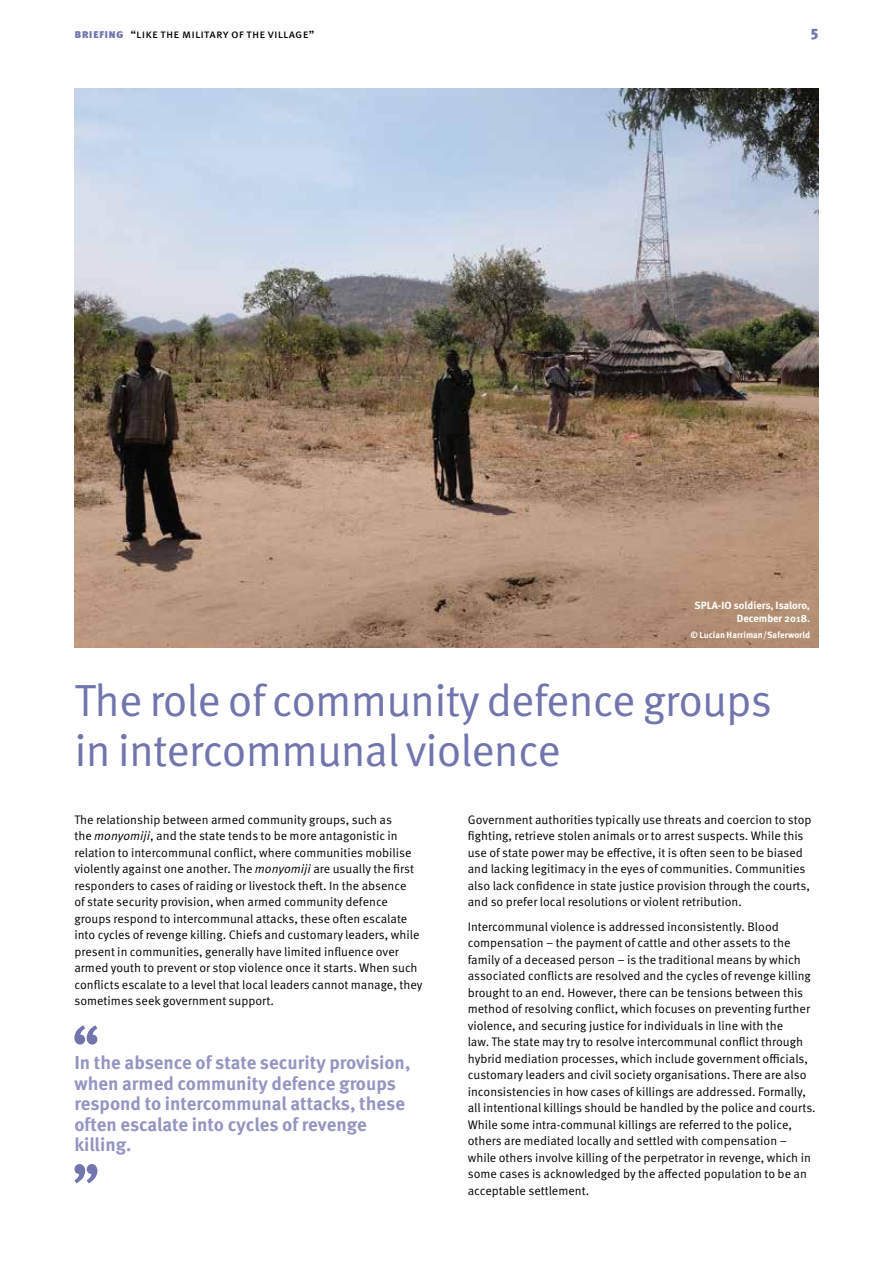
<style>
.page{position:relative;width:893px;height:1263px;background:#fff}
.page>*{position:absolute;margin:0;border:0;box-sizing:border-box;transform-origin:0 0}
.t1{font:45px/49.5px "Meta Pro";letter-spacing:-.025em;color:#7075ad}
.t2{font:700 18.75px/20.7px "Meta Pro";color:#9495c1}
.t3{font:900 15px "Meta Pro";color:#7075ad}
.t4{font:12.3px/16.5px "Meta Pro";color:#000}
.t5{font:12px "Meta Pro";letter-spacing:.015em;color:#000}
.t6{font:700 10.5px/12.8px "Meta Pro";color:#fff;text-align:right}
.t7{font:700 9px "Meta Pro";color:#fff}
.s1{font-weight:900;color:#7075ad}
.s2{font-style:italic}
</style>
<div class="page">
<img style="left:74px;top:88px;width:745px;height:559px">
<svg style="left:74px;top:1025px;width:23px;height:19px"></svg>
<svg style="left:74px;top:1164px;width:23px;height:19px"></svg>
<p class="t5" style="left:74px;top:27px;width:242px"><span class="s1">briefing</span> “like the military of the village”</p>
<p class="t3" style="left:811px;top:24px;width:9px">5</p>
<p class="t6" style="left:694px;top:599px;width:117px">SPLA-IO soldiers, Isaloro,<br>December 2018.</p>
<p class="t7" style="left:690px;top:629px;width:121px">© Lucian Harriman/Saferworld</p>
<h1 class="t1" style="left:74px;top:677px;width:699px">The role of community defence groups in intercommunal violence</h1>
<p class="t4" style="left:74px;top:811px;width:350px">The relationship between armed community groups, such as<br>the <span class="s2">monyomiji</span>, and the state tends to be more antagonistic in relation to intercommunal conflict, where communities mobilise violently against one another. The <span class="s2">monyomiji</span> are usually the first responders to cases of raiding or livestock theft. In the absence<br>of state security provision, when armed community defence groups respond to intercommunal attacks, these often escalate into cycles of revenge killing. Chiefs and customary leaders, while present in communities, generally have limited influence over armed youth to prevent or stop violence once it starts. When such conflicts escalate to a level that local leaders cannot manage, they sometimes seek government support.</p>
<h2 class="t2" style="left:74px;top:1052px;width:338px">In the absence of state security provision, when armed community defence groups respond to intercommunal attacks, these often escalate into cycles of revenge killing.</h2>
<p class="t4" style="left:468px;top:811px;width:345px">Government authorities typically use threats and coercion to stop fighting, retrieve stolen animals or to arrest suspects. While this use of state power may be effective, it is often seen to be biased and lacking legitimacy in the eyes of communities. Communities also lack confidence in state justice provision through the courts, and so prefer local resolutions or violent retribution.</p>
<p class="t4" style="left:468px;top:918px;width:350px">Intercommunal violence is addressed inconsistently. Blood compensation – the payment of cattle and other assets to the family of a deceased person – is the traditional means by which associated conflicts are resolved and the cycles of revenge killing brought to an end. However, there can be tensions between this method of resolving conflict, which focuses on preventing further violence, and securing justice for individuals in line with the<br>law. The state may try to resolve intercommunal conflict through hybrid mediation processes, which include government officials, customary leaders and civil society organisations. There are also inconsistencies in how cases of killings are addressed. Formally, all intentional killings should be handled by the police and courts.<br>While some intra-communal killings are referred to the police, others are mediated locally and settled with compensation – while others involve killing of the perpetrator in revenge, which in some cases is acknowledged by the affected population to be an acceptable settlement.</p>
</div>
